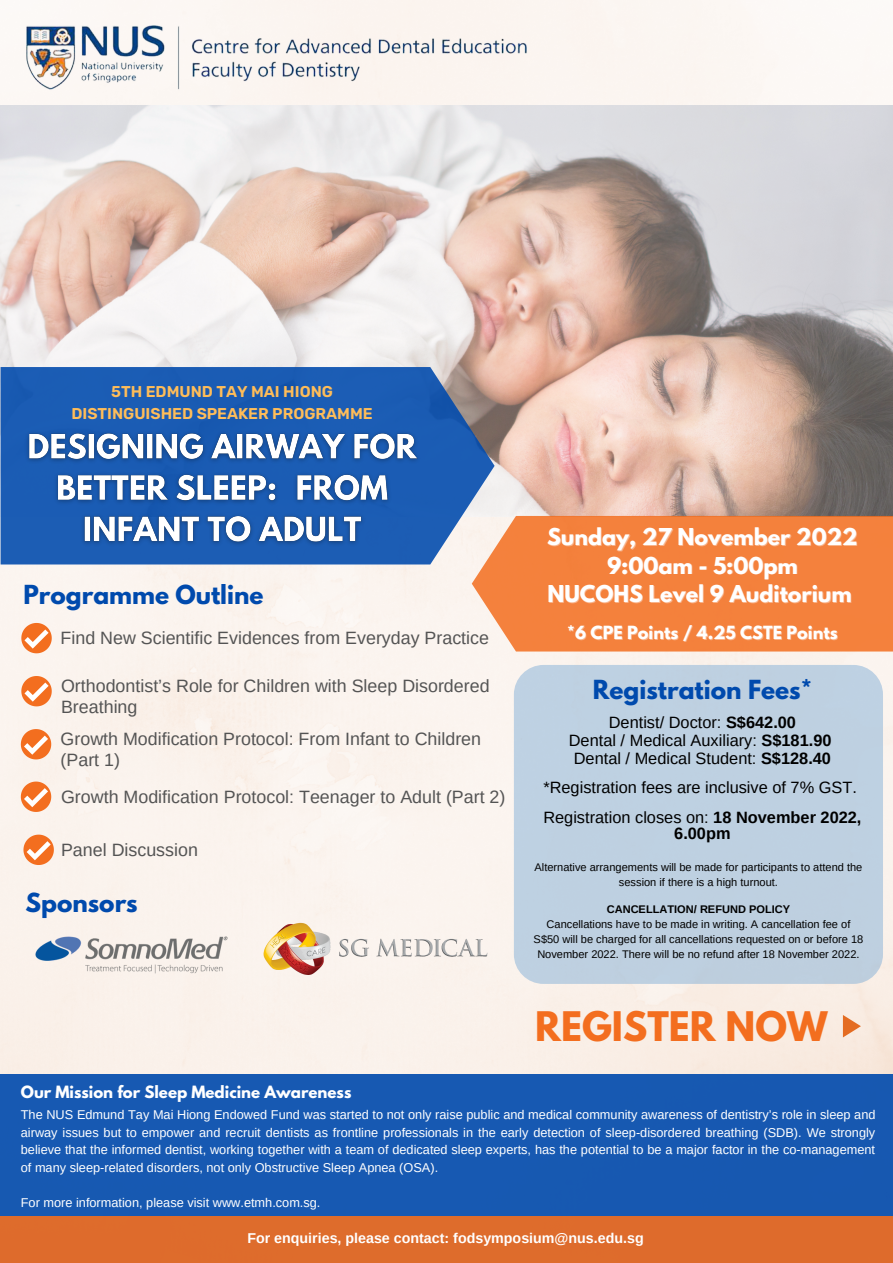
<style>
.page{position:relative;width:893px;height:1263px;background:#fff}
.page>*{position:absolute;margin:0;border:0;box-sizing:border-box;transform-origin:0 0}
.t1{font:700 36.08px "League Spartan";color:#f36e1f}
.t2{font:700 23.33px "League Spartan";color:#004aad}
.t3{font:700 23.25px "League Spartan";color:#004aad}
.t4{font:700 20.62px/28.7px "League Spartan";color:#fff;text-align:center}
.t5{font:17.85px/20.9px "Arimo";color:#545454}
.t6{font:16.35px/18px "Arimo";color:#000;text-align:center}
.t7{font:700 16.35px "Arimo";color:#000}
.t8{font:700 16.12px "League Spartan";color:#fff}
.t9{font:600 15.6px/21.4px "Rubik";color:#ffbd59;text-align:center}
.t10{font:700 15px "League Spartan";color:#fff}
.t11{font:700 14.25px "Arimo";color:#fff}
.t12{font:12.75px/17.4px "Arimo";color:#fff;text-align:justify}
.t13{font:11.02px/15.1px "Arimo";color:#000;text-align:center}
.t14{font:700 11.02px "Arimo";color:#000}
.s1{color:rgb(255 255 255/.4)}
.s2{font-weight:700}
</style>
<div class="page">
<img style="left:0;top:0;width:893px;height:1074px">
<img style="left:0;top:106px;width:893px;height:410px">
<svg style="left:1px;top:367px;width:493px;height:197px;background:#2e66b2"></svg>
<div style="left:472px;top:516px;width:421px;height:135px;background:#f4813c"></div>
<svg style="left:21px;top:623px;width:31px;height:30px"></svg>
<svg style="left:21px;top:729px;width:30px;height:30px"></svg>
<svg style="left:21px;top:676px;width:31px;height:30px"></svg>
<svg style="left:21px;top:781px;width:30px;height:31px"></svg>
<svg style="left:23px;top:835px;width:31px;height:30px"></svg>
<img style="left:20px;top:22px;width:515px;height:72px">
<div style="left:0;top:1074px;width:893px;height:189px;background:#1759b2"></div>
<div style="left:0;top:1216px;width:893px;height:47px;background:#de6b2c"></div>
<div style="left:514px;top:665px;width:369px;height:319px;background:#bed0e1;border-radius:30px"></div>
<svg style="left:843px;top:1015px;width:18px;height:22px"></svg>
<img style="left:26px;top:926px;width:211px;height:58px">
<img style="left:263px;top:919px;width:225px;height:55px">
<img style="left:21px;top:426px;width:403px;height:134px">
<p class="t9" style="left:71px;top:381px;width:303px">5TH EDMUND TAY MAI HIONG<br>DISTINGUISHED SPEAKER PROGRAMME</p>
<h3 class="t3" style="left:23px;top:583px;width:242px">Programme Outline</h3>
<h3 class="t4" style="left:547px;top:525px;width:312px">Sunday, 27 November 2022<br>9:00am - 5:00pm<br>NUCOHS Level 9 Auditorium</h3>
<h3 class="t5" style="left:61px;top:627px;width:430px">Find New Scientific Evidences from Everyday Practice</h3>
<p class="t8" style="left:568px;top:624px;width:271px"><span class="s1">*6</span> CPE Points / 4.25 CSTE Points</p>
<h3 class="t5" style="left:61px;top:676px;width:430px">Orthodontist’s Role for Children with Sleep Disordered<br>Breathing</h3>
<h3 class="t5" style="left:61px;top:729px;width:422px">Growth Modification Protocol: From Infant to Children (Part 1)</h3>
<h3 class="t5" style="left:61px;top:786px;width:446px">Growth Modification Protocol: Teenager to Adult (Part 2)</h3>
<h3 class="t5" style="left:61px;top:839px;width:138px">Panel Discussion</h3>
<h2 class="t2" style="left:593px;top:678px;width:221px">Registration Fees*</h2>
<p class="t6" style="left:569px;top:713px;width:264px">Dentist/ Doctor: <span class="s2">S$642.00<br></span>Dental / Medical Auxiliary: <span class="s2">S$181.90<br></span>Dental / Medical Student: <span class="s2">S$128.40</span></p>
<p class="t6" style="left:543px;top:773px;width:320px;line-height:29.2px;text-align:left">*Registration fees are inclusive of 7% GST.<br>Registration closes on: <span class="s2">18 November 2022,</span></p>
<p class="t7" style="left:674px;top:824px;width:58px">6.00pm</p>
<p class="t13" style="left:534px;top:860px;width:329px">Alternative arrangements will be made for participants to attend the session if there is a high turnout.</p>
<p class="t14" style="left:607px;top:903px;width:185px">CANCELLATION/ REFUND POLICY</p>
<p class="t13" style="left:533px;top:916px;width:331px">Cancellations have to be made in writing. A cancellation fee of<br>S$50 will be charged for all cancellations requested on or before 18<br>November 2022. There will be no refund after 18 November 2022.</p>
<h3 class="t3" style="left:26px;top:891px;width:114px">Sponsors</h3>
<p class="t10" style="left:21px;top:1085px;width:332px">Our Mission for Sleep Medicine Awareness</p>
<h1 class="t1" style="left:535px;top:1009px;width:294px">REGISTER NOW</h1>
<p class="t12" style="left:21px;top:1106px;width:856px">The NUS Edmund Tay Mai Hiong Endowed Fund was started to not only raise public and medical community awareness of dentistry’s role in sleep and airway issues but to empower and recruit dentists as frontline professionals in the early detection of sleep-disordered breathing (SDB). We strongly believe that the informed dentist, working together with a team of dedicated sleep experts, has the potential to be a major factor in the co-management of many sleep-related disorders, not only Obstructive Sleep Apnea (OSA).</p>
<p class="t12" style="left:21px;top:1193px;width:301px">For more information, please visit www.etmh.com.sg.</p>
<p class="t11" style="left:247px;top:1230px;width:398px">For enquiries, please contact: fodsymposium@nus.edu.sg</p>
</div>
